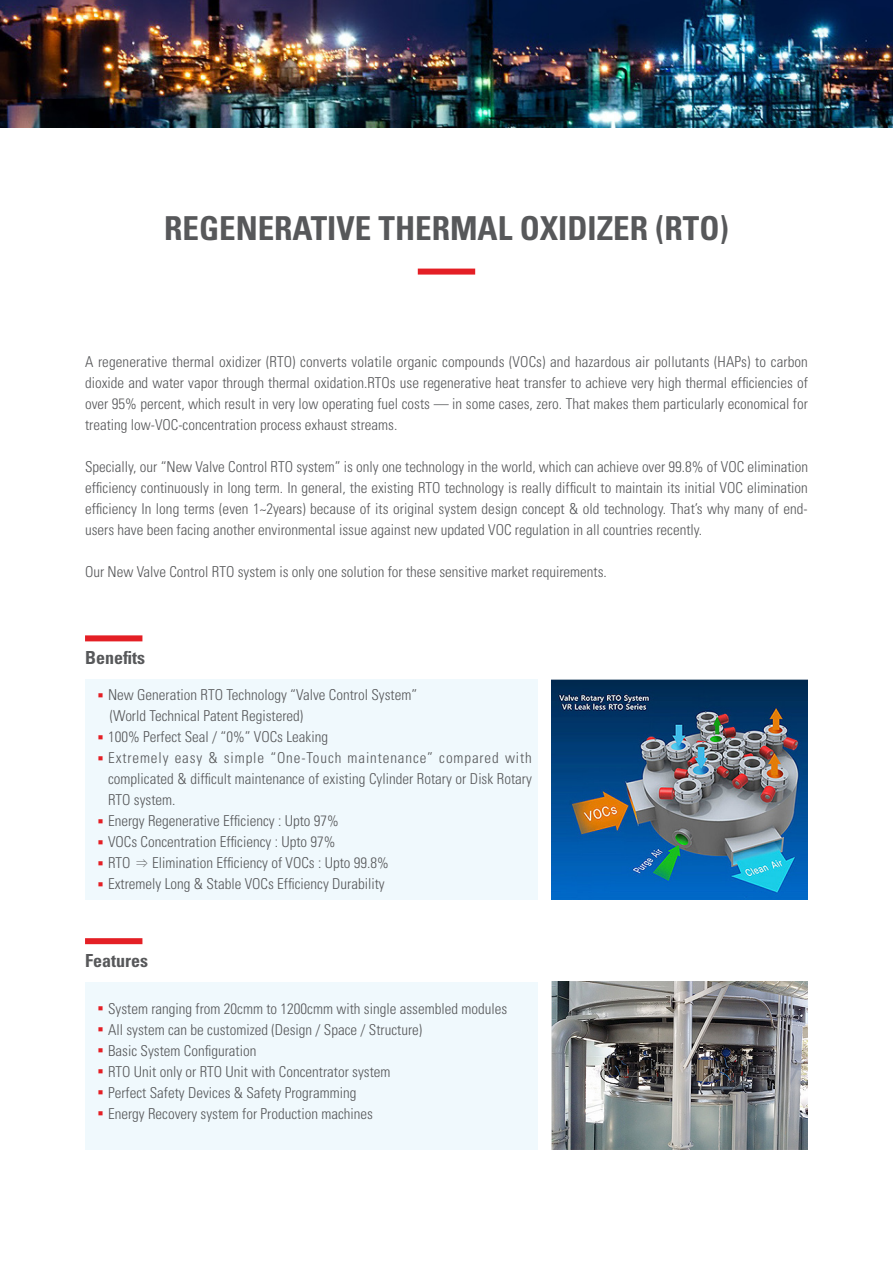
<style>
.page{position:relative;width:893px;height:1263px;background:#fff}
.page>*{position:absolute;margin:0;border:0;box-sizing:border-box;transform-origin:0 0}
.t1{font:700 condensed 33px "Univers LT Std";color:#57585a}
.t2{font:700 condensed 18px "Univers LT Std";color:#57585a}
.t3{font:300 condensed 15px/21px "Univers LT Std";color:#57585a;text-align:justify}
.s1{font-family:"Koz Min Pr 6 N";font-weight:400;font-stretch:normal;color:#e41f25}
.s2{font-family:"Adobe Myungjo Std";font-weight:500;font-stretch:normal}
</style>
<div class="page">
<img style="left:0;top:0;width:893px;height:128px">
<div style="left:418px;top:269px;width:57px;height:6px;background:#e41f25"></div>
<div style="left:85px;top:679px;width:453px;height:220px;background:#f0f9fd"></div>
<div style="left:85px;top:635px;width:57px;height:6px;background:#e41f25"></div>
<img style="left:552px;top:679px;width:256px;height:220px">
<div style="left:85px;top:982px;width:453px;height:167px;background:#f0f9fd"></div>
<div style="left:85px;top:938px;width:57px;height:6px;background:#e41f25"></div>
<img style="left:552px;top:982px;width:256px;height:167px">
<h1 class="t1" style="left:164px;top:208px;width:566px">REGENERATIVE THERMAL OXIDIZER (RTO)</h1>
<p class="t3" style="left:85px;top:351px;width:724px">A regenerative thermal oxidizer (RTO) converts volatile organic compounds (VOCs) and hazardous air pollutants (HAPs) to carbon dioxide and water vapor through thermal oxidation.RTOs use regenerative heat transfer to achieve very high thermal efficiencies of over 95% percent, which result in very low operating fuel costs — in some cases, zero. That makes them particularly economical for treating low-VOC-concentration process exhaust streams.</p>
<p class="t3" style="left:85px;top:456px;width:725px">Specially, our “New Valve Control RTO system” is only one technology in the world, which can achieve over 99.8% of VOC elimination efficiency continuously in long term. In general, the existing RTO technology is really difficult to maintain its initial VOC elimination efficiency In long terms (even 1~2years) because of its original system design concept &amp; old technology. That’s why many of end&shy;users have been facing another environmental issue against new updated VOC regulation in all countries recently.</p>
<p class="t3" style="left:85px;top:561px;width:523px">Our New Valve Control RTO system is only one solution for these sensitive market requirements.</p>
<p class="t2" style="left:85px;top:647px;width:61px">Benefits</p>
<p class="t3" style="left:110px;top:685px;width:309px;text-indent:-17px"><span class="s1">▪</span>New Generation RTO Technology “Valve Control System” (World Technical Patent Registered)</p>
<p class="t3" style="left:93px;top:727px;width:236px"><span class="s1">▪</span>100% Perfect Seal / “0%” VOCs Leaking</p>
<p class="t3" style="left:108px;top:748px;width:425px;text-indent:-15px"><span class="s1">▪</span>Extremely easy &amp; simple “One-Touch maintenance” compared with complicated &amp; difficult maintenance of existing Cylinder Rotary or Disk Rotary RTO system.</p>
<p class="t3" style="left:93px;top:811px;width:247px"><span class="s1">▪</span>Energy Regenerative Efficiency : Upto 97%</p>
<p class="t3" style="left:93px;top:832px;width:244px"><span class="s1">▪</span>VOCs Concentration Efficiency : Upto 97%</p>
<p class="t3" style="left:93px;top:853px;width:297px"><span class="s1">▪</span>RTO <span class="s2">⇒</span> Elimination Efficiency of VOCs : Upto 99.8%</p>
<p class="t3" style="left:93px;top:874px;width:293px"><span class="s1">▪</span>Extremely Long &amp; Stable VOCs Efficiency Durability</p>
<p class="t2" style="left:85px;top:949px;width:64px">Features</p>
<p class="t3" style="left:93px;top:998px;width:416px"><span class="s1">▪</span>System ranging from 20cmm to 1200cmm with single assembled modules</p>
<p class="t3" style="left:93px;top:1019px;width:331px"><span class="s1">▪</span>All system can be customized (Design / Space / Structure)</p>
<p class="t3" style="left:93px;top:1040px;width:165px"><span class="s1">▪</span>Basic System Configuration</p>
<p class="t3" style="left:93px;top:1061px;width:299px"><span class="s1">▪</span>RTO Unit only or RTO Unit with Concentrator system</p>
<p class="t3" style="left:93px;top:1082px;width:265px"><span class="s1">▪</span>Perfect Safety Devices &amp; Safety Programming</p>
<p class="t3" style="left:93px;top:1103px;width:281px"><span class="s1">▪</span>Energy Recovery system for Production machines</p>
</div>
